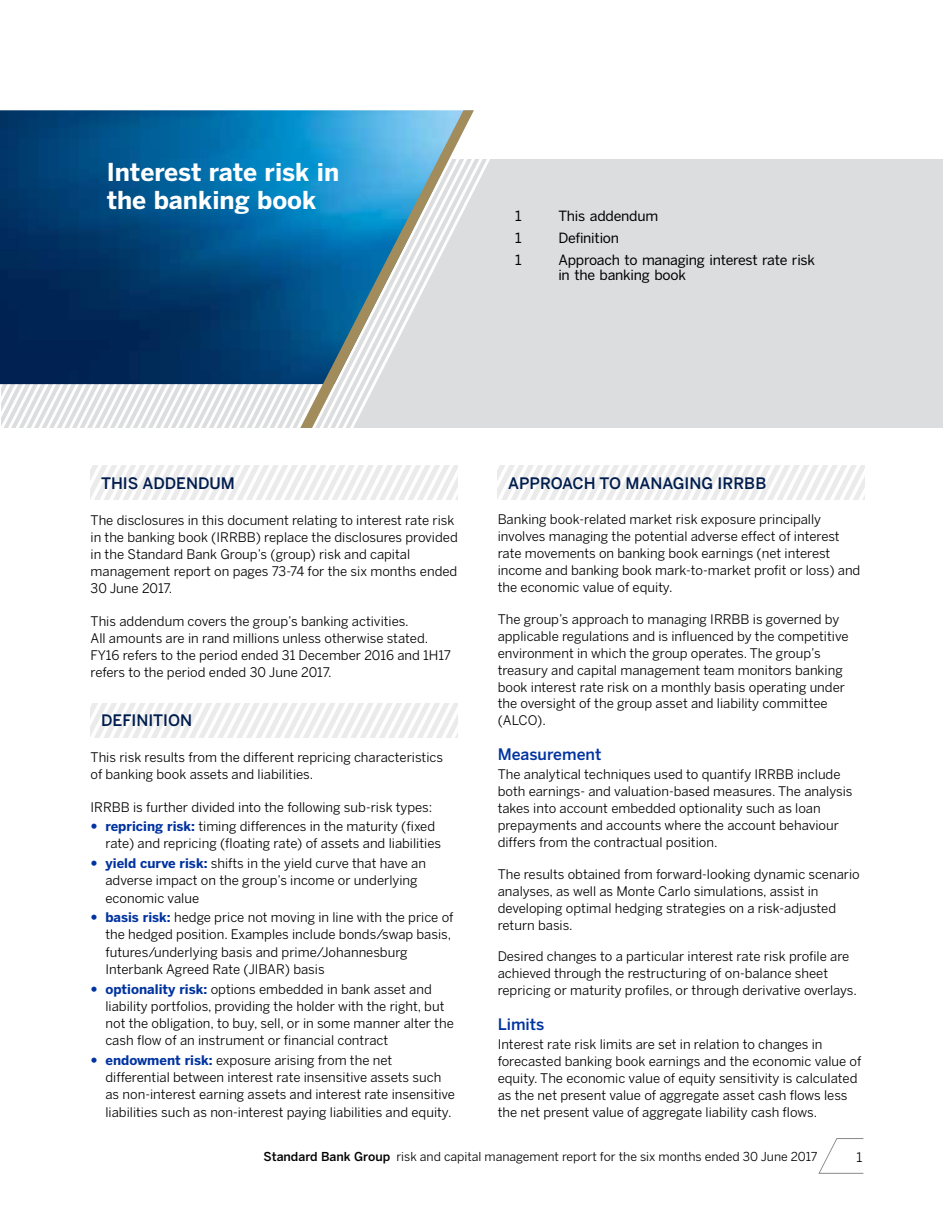
<style>
.page{position:relative;width:943px;height:1216px;background:#fff}
.page>*{position:absolute;margin:0;border:0;box-sizing:border-box;transform-origin:0 0}
.t1{font:700 24.5px/28px "Benton Sans";color:#fff}
.t2{font:500 15.75px "Benton Sans";color:#001d4e}
.t3{font:500 15.75px "Benton Sans";color:#0033a0}
.t4{font:14px/14.9px "Benton Sans";letter-spacing:-.015em;color:#000}
.t5{font:13.12px/17px "Benton Sans";color:#000}
.t6{font:12.25px "Benton Sans";color:#000}
.s1{font-weight:700;color:#0033a0}
.s2{font-weight:500}
</style>
<div class="page">
<svg style="left:818px;top:1138px;width:46px;height:36px"></svg>
<svg style="left:91px;top:465px;width:367px;height:35px"></svg>
<svg style="left:91px;top:703px;width:367px;height:34px"></svg>
<svg style="left:497px;top:465px;width:368px;height:35px"></svg>
<div style="left:1px;top:160px;width:942px;height:268px;background:#dcddde"></div>
<svg style="left:1px;top:384px;width:106px;height:44px"></svg>
<svg style="left:107px;top:384px;width:120px;height:44px"></svg>
<svg style="left:227px;top:160px;width:263px;height:268px"></svg>
<img style="left:0;top:110px;width:300px;height:274px">
<svg style="left:300px;top:110px;width:174px;height:318px"></svg>
<h1 class="t1" style="left:107px;top:157px;width:234px">Interest rate risk in the banking book</h1>
<p class="t4" style="left:513px;top:208px;width:11px">1</p>
<p class="t4" style="left:558px;top:208px;width:101px">This addendum</p>
<p class="t4" style="left:513px;top:230px;width:11px">1</p>
<p class="t4" style="left:558px;top:230px;width:62px">Definition</p>
<p class="t4" style="left:513px;top:252px;width:11px">1</p>
<p class="t4" style="left:558px;top:252px;width:258px">Approach to managing interest rate risk in the banking book</p>
<p class="t2" style="left:101px;top:473px;width:135px">THIS ADDENDUM</p>
<p class="t5" style="left:91px;top:511px;width:369px">The disclosures in this document relating to interest rate risk in the banking book (IRRBB) replace the disclosures provided in the Standard Bank Group’s (group) risk and capital management report on pages 73-74 for the six months ended 30 June 2017.</p>
<p class="t5" style="left:91px;top:612px;width:362px">This addendum covers the group’s banking activities.<br>All amounts are in rand millions unless otherwise stated.<br>FY16 refers to the period ended 31 December 2016 and 1H17 refers to the period ended 30 June 2017.</p>
<p class="t2" style="left:101px;top:711px;width:93px">DEFINITION</p>
<p class="t5" style="left:91px;top:748px;width:354px">This risk results from the different repricing characteristics of banking book assets and liabilities.</p>
<p class="t5" style="left:91px;top:796px;width:346px;line-height:19.6px;text-align:right">IRRBB is further divided into the following sub-risk types: <span class="s1">repricing risk:</span> timing differences in the maturity (fixed</p>
<p class="t5" style="left:105px;top:833px;width:337px;line-height:19.6px">rate) and repricing (floating rate) of assets and liabilities <span class="s1">yield curve risk:</span> shifts in the yield curve that have an</p>
<p class="t5" style="left:105px;top:871px;width:314px">adverse impact on the group’s income or underlying economic value</p>
<p class="t5" style="left:105px;top:908px;width:349px"><span class="s1">basis risk:</span> hedge price not moving in line with the price of the hedged position. Examples include bonds/swap basis, futures/underlying basis and prime/Johannesburg Interbank Agreed Rate (JIBAR) basis</p>
<p class="t5" style="left:105px;top:980px;width:350px"><span class="s1">optionality risk:</span> options embedded in bank asset and liability portfolios, providing the holder with the right, but not the obligation, to buy, sell, or in some manner alter the cash flow of an instrument or financial contract</p>
<p class="t5" style="left:105px;top:1051px;width:351px"><span class="s1">endowment risk:</span> exposure arising from the net differential between interest rate insensitive assets such as non-interest earning assets and interest rate insensitive liabilities such as non-interest paying liabilities and equity.</p>
<p class="t2" style="left:508px;top:473px;width:260px">APPROACH TO MANAGING IRRBB</p>
<p class="t5" style="left:497px;top:511px;width:364px">Banking book-related market risk exposure principally involves managing the potential adverse effect of interest rate movements on banking book earnings (net interest income and banking book mark-to-market profit or loss) and the economic value of equity.</p>
<p class="t5" style="left:497px;top:610px;width:352px">The group’s approach to managing IRRBB is governed by applicable regulations and is influenced by the competitive environment in which the group operates. The group’s treasury and capital management team monitors banking book interest rate risk on a monthly basis operating under the oversight of the group asset and liability committee (ALCO).</p>
<p class="t3" style="left:497px;top:744px;width:105px">Measurement</p>
<p class="t5" style="left:497px;top:765px;width:356px">The analytical techniques used to quantify IRRBB include both earnings- and valuation-based measures. The analysis takes into account embedded optionality such as loan prepayments and accounts where the account behaviour differs from the contractual position.</p>
<p class="t5" style="left:497px;top:865px;width:363px">The results obtained from forward-looking dynamic scenario analyses, as well as Monte Carlo simulations, assist in developing optimal hedging strategies on a risk-adjusted return basis.</p>
<p class="t5" style="left:497px;top:947px;width:361px">Desired changes to a particular interest rate risk profile are achieved through the restructuring of on-balance sheet repricing or maturity profiles, or through derivative overlays.</p>
<p class="t3" style="left:497px;top:1014px;width:48px">Limits</p>
<p class="t5" style="left:497px;top:1035px;width:365px">Interest rate risk limits are set in relation to changes in forecasted banking book earnings and the economic value of equity. The economic value of equity sensitivity is calculated as the net present value of aggregate asset cash flows less the net present value of aggregate liability cash flows.</p>
<p class="t6" style="left:263px;top:1149px;width:555px"><span class="s2">Standard Bank Group</span> risk and capital management report for the six months ended 30 June 2017</p>
<p class="t5" style="left:855px;top:1148px;width:10px">1</p>
</div>
